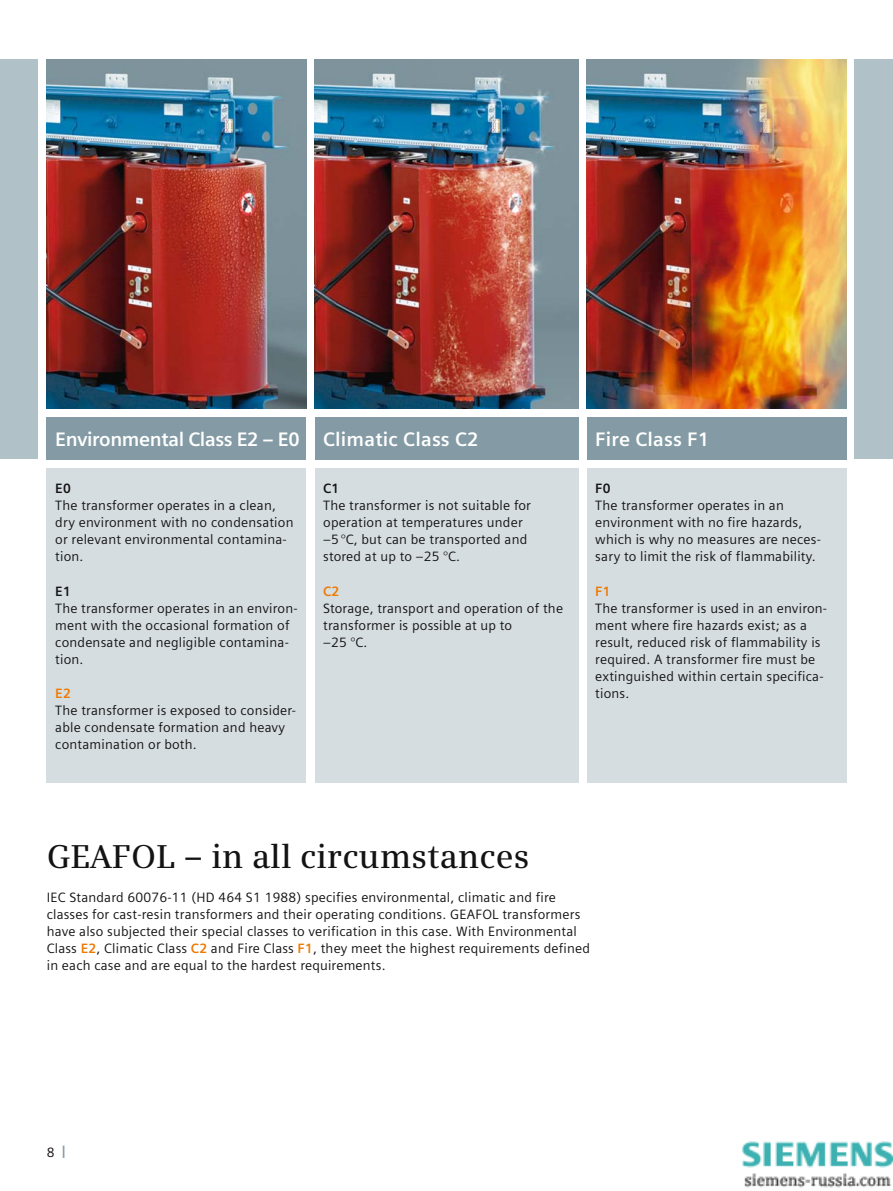
<style>
.page{position:relative;width:893px;height:1191px;background:#fff}
.page>*{position:absolute;margin:0;border:0;box-sizing:border-box;transform-origin:0 0}
.t1{font:600 33px "Siemens Serif";letter-spacing:.005em;color:#141314}
.t2{font:700 19.5px "Siemens Sans";letter-spacing:-.02em;color:#fff}
.t3{font:700 19.5px "Siemens Sans";color:#fff}
.t4{font:13.5px/17px "Siemens Sans";letter-spacing:.015em;color:#141314}
.t5{font:700 13.5px "Siemens Sans";letter-spacing:.015em;color:#141314}
.t6{font:700 13.5px "Siemens Sans";color:#ee7900}
.s1{font-weight:700;color:#ee7900}
.s2{font-weight:700;color:#849ba5}
</style>
<div class="page">
<img style="left:587px;top:60px;width:259px;height:348px">
<img style="left:315px;top:60px;width:263px;height:348px">
<img style="left:47px;top:60px;width:259px;height:348px">
<div style="left:587px;top:468px;width:259px;height:314px;background:#d6dde0"></div>
<div style="left:47px;top:468px;width:259px;height:314px;background:#d6dde0"></div>
<div style="left:315px;top:468px;width:263px;height:314px;background:#d6dde0"></div>
<div style="left:0;top:60px;width:38px;height:399px;background:#b1c1c8"></div>
<div style="left:855px;top:60px;width:38px;height:399px;background:#b1c1c8"></div>
<div style="left:587px;top:417px;width:259px;height:42px;background:#849ba5"></div>
<div style="left:47px;top:417px;width:259px;height:42px;background:#849ba5"></div>
<div style="left:315px;top:417px;width:263px;height:42px;background:#849ba5"></div>
<img style="left:742px;top:1141px;width:150px;height:47px">
<h2 class="t2" style="left:55px;top:431px;width:425px">Environmental Class E2 – E0 Climatic Class C2</h2>
<h2 class="t3" style="left:595px;top:431px;width:115px">Fire Class F1</h2>
<p class="t5" style="left:55px;top:483px;width:17px">E0</p>
<p class="t4" style="left:55px;top:498px;width:240px">The transformer operates in a clean, dry environment with no condensation or relevant environmental contamina&shy;tion.</p>
<p class="t5" style="left:55px;top:585px;width:17px">E1</p>
<p class="t4" style="left:55px;top:600px;width:244px">The transformer operates in an environ&shy;ment with the occasional formation of condensate and negligible contamina&shy;tion.</p>
<p class="t6" style="left:55px;top:687px;width:17px">E2</p>
<p class="t4" style="left:55px;top:702px;width:242px">The transformer is exposed to consider&shy;able condensate formation and heavy contamination or both.</p>
<p class="t5" style="left:323px;top:483px;width:18px">C1</p>
<p class="t4" style="left:323px;top:498px;width:209px">The transformer is not suitable for operation at temperatures under –5 °C, but can be transported and stored at up to –25 °C.</p>
<p class="t6" style="left:323px;top:585px;width:18px">C2</p>
<p class="t4" style="left:323px;top:600px;width:241px">Storage, transport and operation of the transformer is possible at up to<br>–25 °C.</p>
<p class="t5" style="left:595px;top:483px;width:17px">F0</p>
<p class="t4" style="left:595px;top:498px;width:227px">The transformer operates in an environment with no fire hazards, which is why no measures are neces&shy;sary to limit the risk of flammability.</p>
<p class="t6" style="left:595px;top:585px;width:17px">F1</p>
<p class="t4" style="left:595px;top:600px;width:233px">The transformer is used in an environ&shy;ment where fire hazards exist; as a result, reduced risk of flammability is required. A transformer fire must be extinguished within certain specifica&shy;tions.</p>
<h1 class="t1" style="left:47px;top:843px;width:484px">GEAFOL – in all circumstances</h1>
<p class="t4" style="left:47px;top:890px;width:545px">IEC Standard 60076-11 (HD 464 S1 1988) specifies environmental, climatic and fire classes for cast-resin transformers and their operating conditions. GEAFOL transformers have also subjected their special classes to verification in this case. With Environmental Class <span class="s1">E2</span>, Climatic Class <span class="s1">C2</span> and Fire Class <span class="s1">F1</span>, they meet the highest requirements defined in each case and are equal to the hardest requirements.</p>
<p class="t4" style="left:47px;top:1145px;width:20px">8 <span class="s2">|</span></p>
</div>
